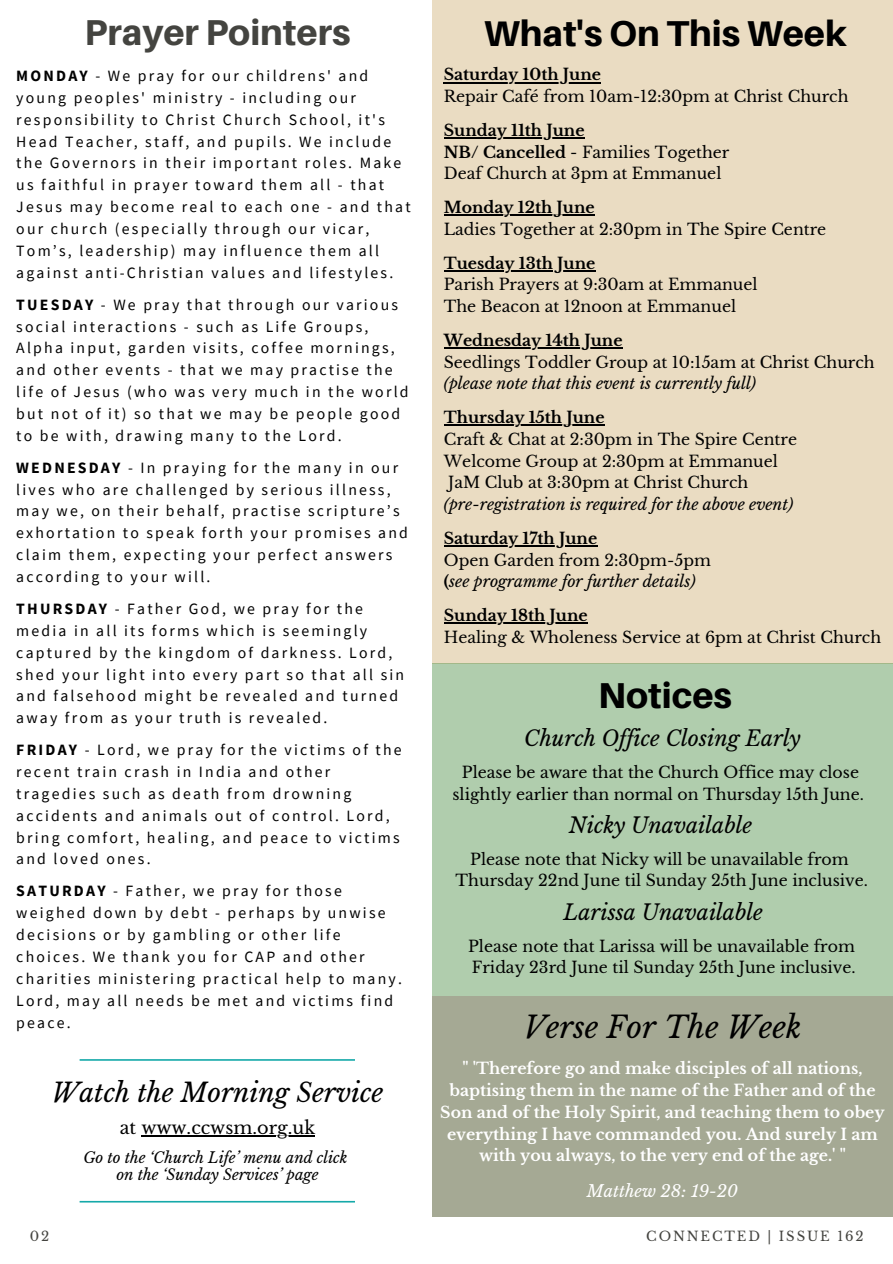
<style>
.page{position:relative;width:893px;height:1264px;background:#fff}
.page>*{position:absolute;margin:0;border:0;box-sizing:border-box;transform-origin:0 0}
.t1{font:800 36px "Aileron";color:#000}
.t2{font:800 36px "Aileron";color:#444440}
.t3{font:italic 30px "Libre Baskerville";color:#000}
.t4{font:italic 26.1px "Libre Baskerville";color:#000}
.t5{font:italic 21.3px "Libre Baskerville";color:#000}
.t6{font:17.7px "Libre Baskerville";color:#000}
.t7{font:italic 16.5px "Libre Baskerville";color:#fff}
.t8{font:15.75px/21.9px "Source Sans Pro";letter-spacing:.14em;color:#000}
.t9{font:15.75px/21.3px "Libre Baskerville";color:#000;text-align:center}
.t10{font:700 15.75px/21.9px "Libre Baskerville";color:#fff;text-align:center}
.t11{font:700 15.75px "Libre Baskerville";color:#000}
.t12{font:italic 15.75px "Libre Baskerville";color:#000}
.t13{font:italic 15px "Libre Baskerville";color:#000}
.t14{font:13.2px "Libre Baskerville";letter-spacing:.14em;color:#444440}
.s1{font-weight:700}
.s2{font-weight:700;font-style:normal}
</style>
<div class="page">
<svg style="left:80px;top:1059px;width:275px;height:1px"></svg>
<hr style="left:141px;top:1135px;width:174px;height:2px;background:#000">
<svg style="left:80px;top:1200px;width:275px;height:2px"></svg>
<div style="left:432px;top:0;width:460px;height:663px;background:#eadcc2"></div>
<hr style="left:444px;top:82px;width:157px;height:1px;background:#000">
<hr style="left:444px;top:137px;width:140px;height:2px;background:#000">
<hr style="left:444px;top:215px;width:150px;height:1px;background:#000">
<hr style="left:444px;top:270px;width:151px;height:2px;background:#000">
<hr style="left:444px;top:347px;width:178px;height:2px;background:#000">
<hr style="left:444px;top:424px;width:160px;height:2px;background:#000">
<hr style="left:444px;top:545px;width:153px;height:2px;background:#000">
<hr style="left:444px;top:622px;width:143px;height:2px;background:#000">
<div style="left:432px;top:663px;width:460px;height:332px;background:#b0cdad"></div>
<div style="left:432px;top:995px;width:460px;height:221px;background:#a5a994"></div>
<p class="t2" style="left:85px;top:10px;width:267px">Prayer Pointers</p>
<p class="t8" style="left:16px;top:64px;width:396px"><span class="s1">MONDAY</span> - We pray for our childrens' and young peoples' ministry - including our responsibility to Christ Church School, it's Head Teacher, staff, and pupils. We include the Governors in their important roles. Make us faithful in prayer toward them all - that Jesus may become real to each one - and that our church (especially through our vicar, Tom’s, leadership) may influence them all against anti-Christian values and lifestyles.</p>
<p class="t8" style="left:16px;top:293px;width:394px"><span class="s1">TUESDAY</span> - We pray that through our various social interactions - such as Life Groups, Alpha input, garden visits, coffee mornings, and other events - that we may practise the life of Jesus (who was very much in the world but not of it) so that we may be people good to be with, drawing many to the Lord.</p>
<p class="t8" style="left:16px;top:456px;width:393px"><span class="s1">WEDNESDAY</span> - In praying for the many in our lives who are challenged by serious illness, may we, on their behalf, practise scripture’s exhortation to speak forth your promises and claim them, expecting your perfect answers according to your will.</p>
<p class="t8" style="left:16px;top:597px;width:389px"><span class="s1">THURSDAY</span> - Father God, we pray for the media in all its forms which is seemingly captured by the kingdom of darkness. Lord, shed your light into every part so that all sin and falsehood might be revealed and turned away from as your truth is revealed.</p>
<p class="t8" style="left:16px;top:738px;width:387px"><span class="s1">FRIDAY</span> - Lord, we pray for the victims of the recent train crash in India and other tragedies such as death from drowning accidents and animals out of control. Lord, bring comfort, healing, and peace to victims and loved ones.</p>
<p class="t8" style="left:16px;top:879px;width:387px"><span class="s1">SATURDAY</span> - Father, we pray for those weighed down by debt - perhaps by unwise decisions or by gambling or other life choices. We thank you for CAP and other charities ministering practical help to many.<br>Lord, may all needs be met and victims find peace.</p>
<p class="t4" style="left:52px;top:1076px;width:333px">Watch the Morning Service</p>
<p class="t6" style="left:120px;top:1117px;width:197px">at www.ccwsm.org.uk</p>
<p class="t13" style="left:83px;top:1148px;width:266px">Go to the ‘Church Life’ menu and click</p>
<p class="t13" style="left:116px;top:1165px;width:204px">on the ‘Sunday Services’ page</p>
<p class="t1" style="left:483px;top:11px;width:364px">What's On This Week</p>
<p class="t11" style="left:444px;top:65px;width:159px">Saturday 10th June</p>
<p class="t9" style="left:444px;top:86px;width:406px">Repair Café from 10am-12:30pm at Christ Church</p>
<p class="t11" style="left:444px;top:121px;width:142px">Sunday 11th June</p>
<p class="t9" style="left:444px;top:141px;width:287px"><span class="s1">NB/ Cancelled</span> - Families Together</p>
<p class="t9" style="left:444px;top:163px;width:279px">Deaf Church at 3pm at Emmanuel</p>
<p class="t11" style="left:444px;top:198px;width:152px">Monday 12th June</p>
<p class="t9" style="left:444px;top:219px;width:384px">Ladies Together at 2:30pm in The Spire Centre</p>
<p class="t11" style="left:444px;top:253px;width:153px">Tuesday 13th June</p>
<p class="t9" style="left:444px;top:274px;width:315px">Parish Prayers at 9:30am at Emmanuel</p>
<p class="t9" style="left:444px;top:296px;width:294px">The Beacon at 12noon at Emmanuel</p>
<p class="t11" style="left:444px;top:330px;width:180px">Wednesday 14th June</p>
<p class="t9" style="left:444px;top:351px;width:432px">Seedlings Toddler Group at 10:15am at Christ Church</p>
<p class="t12" style="left:444px;top:374px;width:314px">(please note that this event is currently full)</p>
<p class="t11" style="left:444px;top:408px;width:162px">Thursday 15th June</p>
<p class="t9" style="left:444px;top:428px;width:355px">Craft &amp; Chat at 2:30pm in The Spire Centre</p>
<p class="t9" style="left:444px;top:450px;width:336px">Welcome Group at 2:30pm at Emmanuel</p>
<p class="t9" style="left:448px;top:472px;width:301px">JaM Club at 3:30pm at Christ Church</p>
<p class="t12" style="left:444px;top:495px;width:351px">(pre-registration is required for the above event)</p>
<p class="t11" style="left:444px;top:528px;width:155px">Saturday 17th June</p>
<p class="t9" style="left:444px;top:549px;width:269px">Open Garden from 2:30pm-5pm</p>
<p class="t12" style="left:444px;top:572px;width:253px"><span class="s2">(</span>see programme for further details)</p>
<p class="t11" style="left:444px;top:605px;width:145px">Sunday 18th June</p>
<p class="t9" style="left:444px;top:626px;width:439px">Healing &amp; Wholeness Service at 6pm at Christ Church</p>
<p class="t1" style="left:598px;top:673px;width:135px">Notices</p>
<p class="t5" style="left:524px;top:725px;width:278px">Church Of ice Closing Early</p>
<p class="t9" style="left:452px;top:762px;width:413px">Please be aware that the Church Office may close slightly earlier than normal on Thursday 15th June.</p>
<p class="t5" style="left:568px;top:812px;width:185px">Nicky Unavailable</p>
<p class="t9" style="left:470px;top:848px;width:380px">Please note that Nicky will be unavailable from</p>
<p class="t9" style="left:455px;top:870px;width:414px">Thursday 22nd June til Sunday 25th June inclusive.</p>
<p class="t5" style="left:563px;top:899px;width:201px">Larissa Unavailable</p>
<p class="t9" style="left:468px;top:935px;width:388px">Please note that Larissa will be unavailable from</p>
<p class="t9" style="left:472px;top:957px;width:385px">Friday 23rd June til Sunday 25th June inclusive.</p>
<p class="t3" style="left:523px;top:1008px;width:279px">Verse For The Week</p>
<p class="t10" style="left:440px;top:1057px;width:446px">" 'Therefore go and make disciples of all nations, baptising them in the name of the Father and of the Son and of the Holy Spirit, and teaching them to obey everything I have commanded you. And surely I am with you always, to the very end of the age.' "</p>
<p class="t7" style="left:587px;top:1181px;width:153px">Matthew 28: 19-20</p>
<p class="t14" style="left:30px;top:1227px;width:21px">02</p>
<p class="t14" style="left:646px;top:1227px;width:219px">CONNECTED | ISSUE 162</p>
</div>
